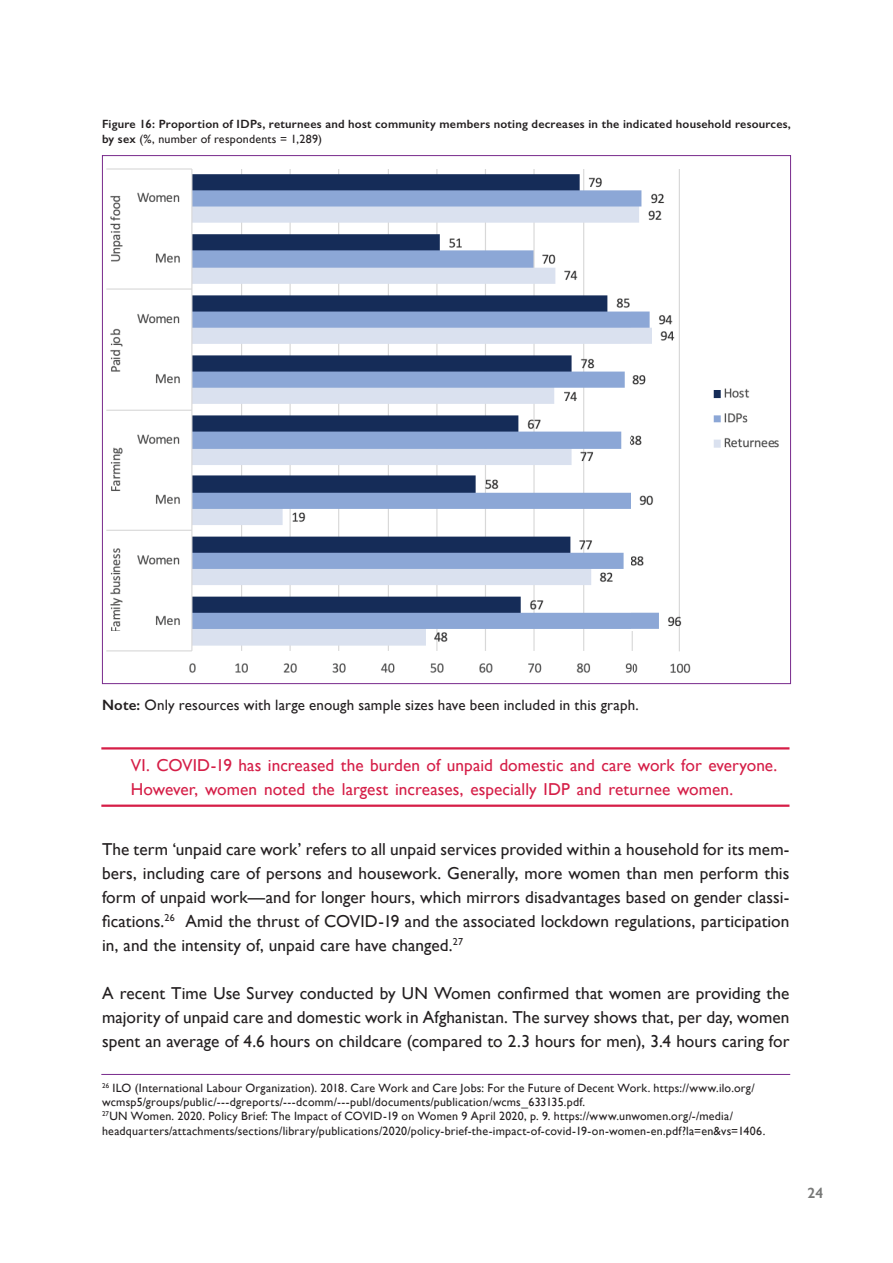
<style>
.page{position:relative;width:893px;height:1263px;background:#fff}
.page>*{position:absolute;margin:0;border:0;box-sizing:border-box;transform-origin:0 0}
.t1{font:17.25px/24px "Gill Sans";color:#231f20;text-align:justify}
.t2{font:17.25px/24px "Gill Sans";color:#d51e47}
.t3{font:15px "Gill Sans";letter-spacing:.01em;color:#231f20}
.t4{font:600 15px "Gill Sans";color:#777877}
.t5{font:12px/14.4px "Gill Sans";letter-spacing:.015em;color:#231f20}
.t6{font:600 12px/15px "Gill Sans";letter-spacing:.015em;color:#231f20}
.s1{font-weight:400}
.s2{font-weight:600}
</style>
<div class="page">
<img style="left:106px;top:168px;width:673px;height:505px">
<hr style="left:101px;top:747px;width:688px;height:2px;background:#d61e47">
<hr style="left:101px;top:804px;width:688px;height:3px;background:#d61e47">
<hr style="left:101px;top:1074px;width:689px;height:1px;background:#782a8c">
<p class="t6" style="left:102px;top:116px;width:690px">Figure 16: Proportion of IDPs, returnees and host community members noting decreases in the indicated household resources, by sex <span class="s1">(%, number of respondents = 1,289)</span></p>
<p class="t3" style="left:102px;top:696px;width:538px"><span class="s2">Note:</span> Only resources with large enough sample sizes have been included in this graph.</p>
<p class="t2" style="left:131px;top:753px;width:648px">VI. COVID-19 has increased the burden of unpaid domestic and care work for everyone.<br>However, women noted the largest increases, especially IDP and returnee women.</p>
<p class="t1" style="left:102px;top:837px;width:689px">The term ‘unpaid care work’ refers to all unpaid services provided within a household for its mem&shy;bers, including care of persons and housework. Generally, more women than men perform this form of unpaid work—and for longer hours, which mirrors disadvantages based on gender classi&shy;fications.<sup>26</sup> Amid the thrust of COVID-19 and the associated lockdown regulations, participation in, and the intensity of, unpaid care have changed.<sup>27</sup></p>
<p class="t1" style="left:102px;top:981px;width:689px">A recent Time Use Survey conducted by UN Women confirmed that women are providing the majority of unpaid care and domestic work in Afghanistan. The survey shows that, per day, women spent an average of 4.6 hours on childcare (compared to 2.3 hours for men), 3.4 hours caring for</p>
<p class="t5" style="left:102px;top:1080px;width:665px"><sup>26</sup> ILO (International Labour Organization). 2018. Care Work and Care Jobs: For the Future of Decent Work. https://www.ilo.org/ wcmsp5/groups/public/---dgreports/---dcomm/---publ/documents/publication/wcms_633135.pdf.<br><sup>27</sup>UN Women. 2020. Policy Brief: The Impact of COVID-19 on Women 9 April 2020, p. 9. https://www.unwomen.org/-/media/ headquarters/attachments/sections/library/publications/2020/policy-brief-the-impact-of-covid-19-on-women-en.pdf?la=en&amp;vs=1406.</p>
<p class="t4" style="left:807px;top:1184px;width:17px">24</p>
</div>
